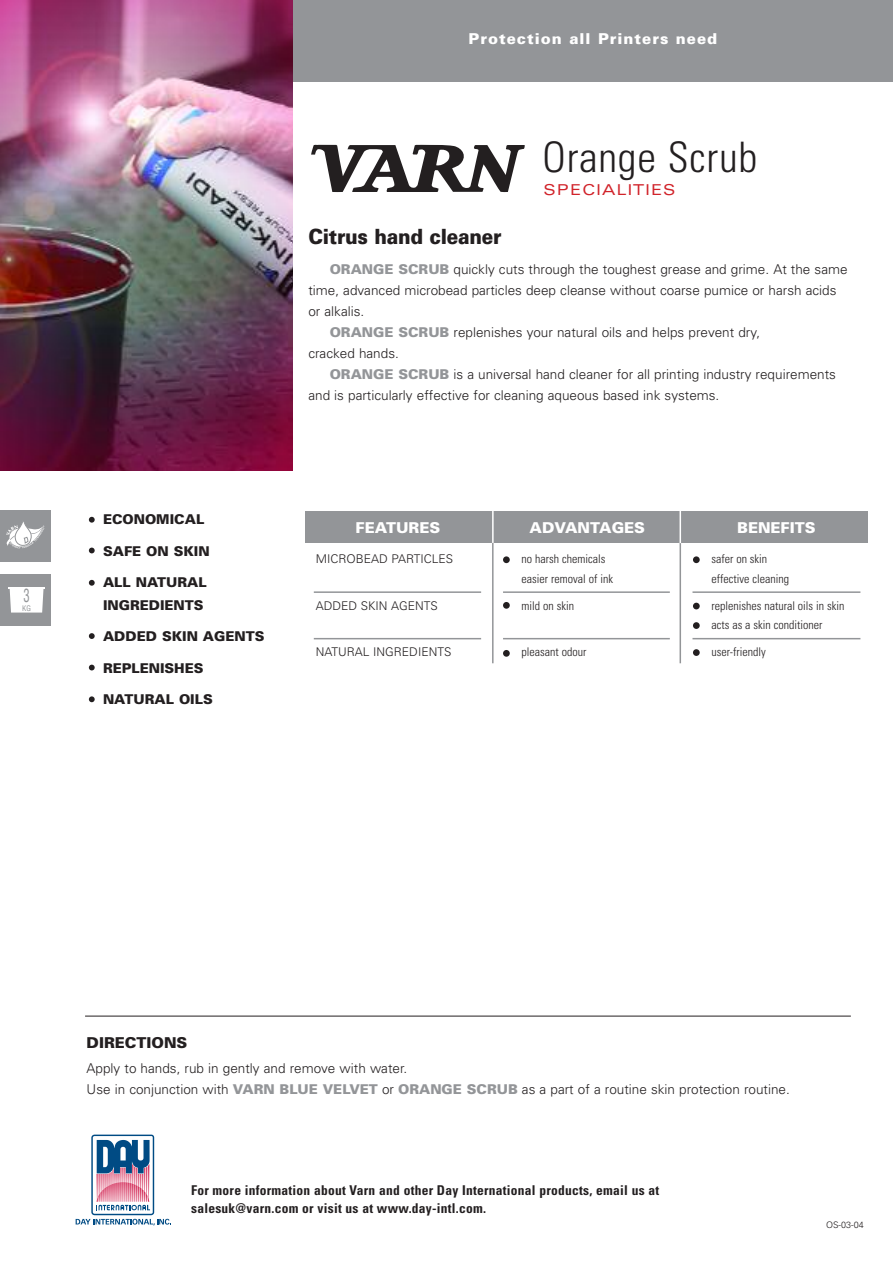
<style>
.page{position:relative;width:893px;height:1263px;background:#fff}
.page>*{position:absolute;margin:0;border:0;box-sizing:border-box;transform-origin:0 0}
.t1{font:300 condensed 42px "Univers";letter-spacing:.02em;color:#231f20}
.t2{font:900 21px "Univers";letter-spacing:-.015em;color:#231f20;scale:.9 1}
.t3{font:condensed 18px "Helvetica";color:#939598;scale:.7 1}
.t4{font:900 15px "Univers";color:#fff}
.t5{font:900 15px "Univers";letter-spacing:.065em;color:#fff}
.t6{font:expanded 15px "Univers";letter-spacing:.075em;color:#d1232a}
.t7{font:900 15px "Univers";color:#231f20}
.t8{font:300 13.5px/21px "Univers";color:#231f20}
.t9{font:700 condensed 13.5px/18px "Univers";letter-spacing:.02em;color:#231f20}
.t10{font:900 13.5px/22.5px "Univers";color:#231f20}
.t11{font:300 condensed 12px/19.5px "Univers";color:#231f20}
.t12{font:300 12px "Univers";color:#231f20}
.t13{font:300 9px "Univers";color:#231f20}
.t14{font:condensed 7.5px "Helvetica";color:#939598}
.s1{font-weight:900;color:#939598}
</style>
<div class="page">
<div style="left:0;top:0;width:892px;height:82px;background:#939598"></div>
<svg style="left:311px;top:144px;width:214px;height:48px"></svg>
<img style="left:0;top:0;width:292px;height:470px">
<hr style="left:85px;top:1016px;width:765px;height:1px;background:#231f20">
<hr style="left:679px;top:513px;width:2px;height:150px;background:#939598">
<hr style="left:492px;top:513px;width:1px;height:150px;background:#939598">
<div style="left:305px;top:512px;width:562px;height:31px;background:#939598"></div>
<hr style="left:492px;top:509px;width:1px;height:34px;background:#fff">
<hr style="left:679px;top:509px;width:2px;height:34px;background:#fff">
<hr style="left:692px;top:591px;width:168px;height:2px;background:#939598">
<hr style="left:503px;top:591px;width:166px;height:2px;background:#939598">
<hr style="left:314px;top:591px;width:167px;height:2px;background:#939598">
<hr style="left:692px;top:638px;width:168px;height:1px;background:#939598">
<hr style="left:503px;top:638px;width:166px;height:1px;background:#939598">
<hr style="left:314px;top:638px;width:167px;height:1px;background:#939598">
<div style="left:503px;top:556px;width:6px;height:7px;background:#231f20;border-radius:50%"></div>
<div style="left:693px;top:556px;width:6px;height:7px;background:#231f20;border-radius:50%"></div>
<svg style="left:693px;top:603px;width:6px;height:6px"></svg>
<div style="left:503px;top:602px;width:6px;height:7px;background:#231f20;border-radius:50%"></div>
<div style="left:693px;top:622px;width:6px;height:7px;background:#231f20;border-radius:50%"></div>
<div style="left:503px;top:650px;width:6px;height:7px;background:#231f20;border-radius:50%"></div>
<div style="left:693px;top:649px;width:6px;height:7px;background:#231f20;border-radius:50%"></div>
<div style="left:0;top:574px;width:51px;height:51px;background:#939598"></div>
<svg style="left:10px;top:589px;width:34px;height:24px"></svg>
<hr style="left:8px;top:587px;width:37px;height:2px;background:#fff">
<svg style="left:89px;top:517px;width:6px;height:6px"></svg>
<svg style="left:89px;top:548px;width:6px;height:5px"></svg>
<svg style="left:89px;top:580px;width:6px;height:6px"></svg>
<svg style="left:89px;top:633px;width:6px;height:6px"></svg>
<svg style="left:89px;top:665px;width:6px;height:5px"></svg>
<svg style="left:89px;top:696px;width:6px;height:6px"></svg>
<div style="left:0;top:510px;width:51px;height:51px;background:#939598"></div>
<svg style="left:6px;top:521px;width:38px;height:28px"></svg>
<svg style="left:76px;top:1134px;width:95px;height:91px"></svg>
<h3 class="t3" style="left:24px;top:585px;width:11px">3</h3>
<p class="t14" style="left:22px;top:604px;width:10px">KG</p>
<p class="t10" style="left:103px;top:509px;width:103px">ECONOMICAL</p>
<p class="t10" style="left:103px;top:541px;width:108px">SAFE ON SKIN</p>
<p class="t10" style="left:103px;top:572px;width:105px">ALL NATURAL<br>INGREDIENTS</p>
<p class="t10" style="left:103px;top:626px;width:163px">ADDED SKIN AGENTS</p>
<p class="t10" style="left:103px;top:658px;width:102px">REPLENISHES</p>
<p class="t10" style="left:103px;top:689px;width:111px">NATURAL OILS</p>
<p class="t5" style="left:468px;top:33px;width:250px">Protection all Printers need</p>
<h1 class="t1" style="left:542px;top:142px;width:216px">Orange Scrub</h1>
<p class="t6" style="left:543px;top:184px;width:134px">SPECIALITIES</p>
<h2 class="t2" style="left:308px;top:229px;width:216px">Citrus hand cleaner</h2>
<p class="t8" style="left:329px;top:260px;width:519px"><span class="s1">ORANGE SCRUB</span> quickly cuts through the toughest grease and grime. At the same</p>
<p class="t8" style="left:308px;top:281px;width:529px">time, advanced microbead particles deep cleanse without coarse pumice or harsh acids</p>
<p class="t8" style="left:308px;top:302px;width:57px">or alkalis.</p>
<p class="t8" style="left:329px;top:323px;width:432px"><span class="s1">ORANGE SCRUB</span> replenishes your natural oils and helps prevent dry,</p>
<p class="t8" style="left:308px;top:344px;width:92px">cracked hands.</p>
<p class="t8" style="left:329px;top:365px;width:508px"><span class="s1">ORANGE SCRUB</span> is a universal hand cleaner for all printing industry requirements</p>
<p class="t8" style="left:308px;top:386px;width:412px">and is particularly effective for cleaning aqueous based ink systems.</p>
<p class="t4" style="left:355px;top:522px;width:86px">FEATURES</p>
<p class="t4" style="left:529px;top:522px;width:117px">ADVANTAGES</p>
<p class="t4" style="left:737px;top:522px;width:80px">BENEFITS</p>
<p class="t12" style="left:316px;top:555px;width:139px">MICROBEAD PARTICLES</p>
<p class="t12" style="left:316px;top:601px;width:123px">ADDED SKIN AGENTS</p>
<p class="t12" style="left:316px;top:648px;width:137px">NATURAL INGREDIENTS</p>
<p class="t11" style="left:711px;top:550px;width:79px">safer on skin effective cleaning</p>
<p class="t11" style="left:711px;top:597px;width:134px">replenishes natural oils in skin acts as a skin conditioner</p>
<p class="t11" style="left:711px;top:643px;width:56px">user-friendly</p>
<p class="t11" style="left:521px;top:550px;width:93px">no harsh chemicals easier removal of ink</p>
<p class="t11" style="left:521px;top:597px;width:54px">mild on skin</p>
<p class="t11" style="left:521px;top:643px;width:66px">pleasant odour</p>
<p class="t7" style="left:87px;top:1037px;width:102px">DIRECTIONS</p>
<p class="t8" style="left:87px;top:1059px;width:704px">Apply to hands, rub in gently and remove with water.<br>Use in conjunction with <span class="s1">VARN BLUE VELVET</span> or <span class="s1">ORANGE SCRUB</span> as a part of a routine skin protection routine.</p>
<p class="t9" style="left:191px;top:1182px;width:469px">For more information about Varn and other Day International products, email us at salesuk@varn.com or visit us at www.day-intl.com.</p>
<p class="t13" style="left:826px;top:1221px;width:39px">OS-03-04</p>
</div>
